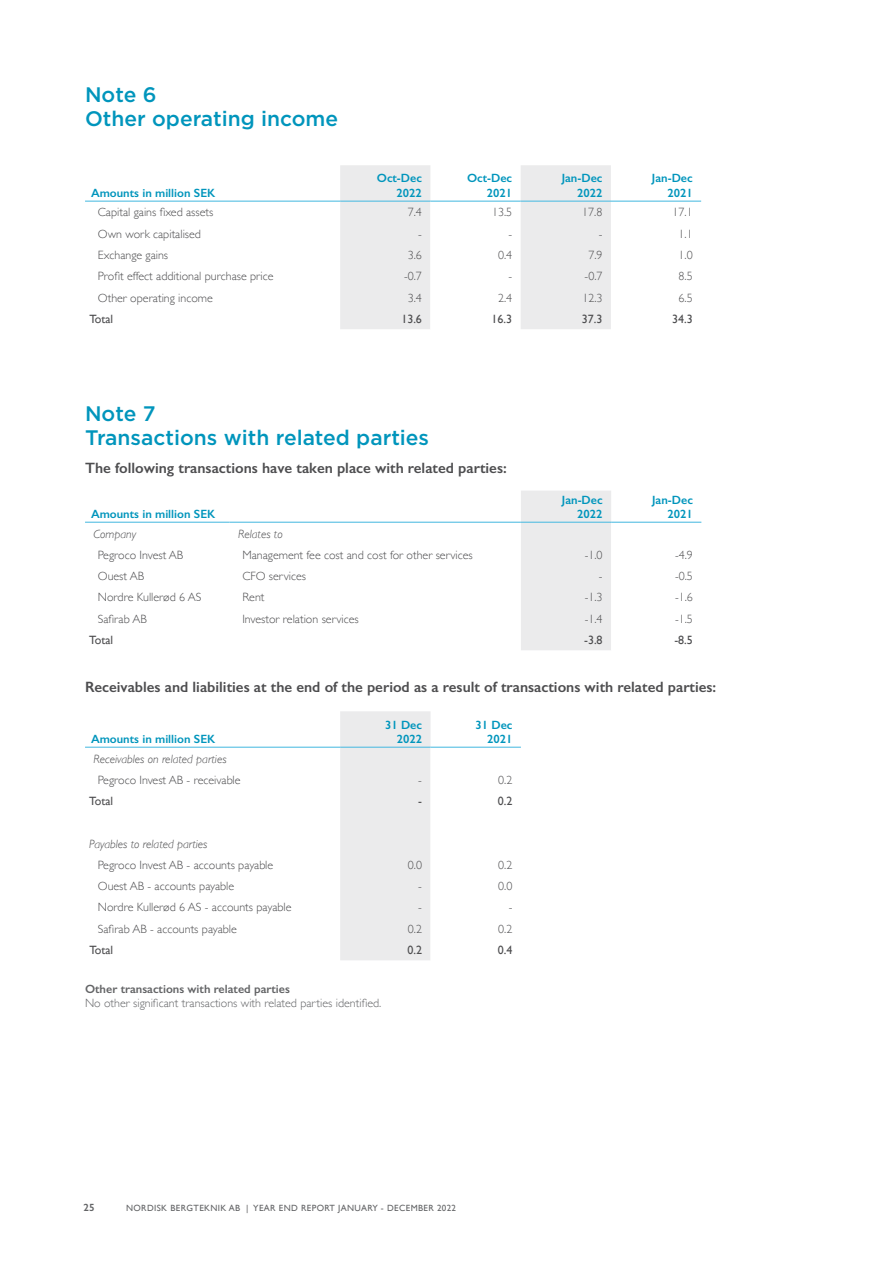
<style>
.page{position:relative;width:893px;height:1263px;background:#fff}
.page>*{position:absolute;margin:0;border:0;box-sizing:border-box;transform-origin:0 0}
.t1{font:500 21px/23.7px "Gotham";color:#0095bc}
.t2{font:600 15px "Gill Sans";color:#4d4d4f}
.t3{font:300 12px "Gill Sans";color:#4d4d4f}
.t4{font:600 12px/14.4px "Gill Sans";color:#0095bc;text-align:right}
.t5{font:italic 300 12px "Gill Sans";color:#4d4d4f}
.t6{font:300 12px "Gill Sans";color:#636466}
.t7{font:12px "Gill Sans";color:#4d4d4f}
.t8{font:600 12px "Gill Sans";color:#636466}
.t9{font:600 10.5px "Gill Sans";color:#636466}
.t10{font:9px "Gill Sans";letter-spacing:.04em;color:#636466}
</style>
<div class="page">
<svg style="left:340px;top:165px;width:271px;height:164px"></svg>
<hr style="left:85px;top:201px;width:255px;height:1px;background:#4cbbe1">
<hr style="left:340px;top:201px;width:90px;height:1px;background:#4cbbe1">
<hr style="left:521px;top:201px;width:90px;height:1px;background:#4cbbe1">
<hr style="left:611px;top:201px;width:90px;height:1px;background:#4cbbe1">
<hr style="left:430px;top:201px;width:91px;height:1px;background:#4cbbe1">
<svg style="left:85px;top:491px;width:616px;height:159px"></svg>
<hr style="left:85px;top:522px;width:145px;height:1px;background:#4cbbe1">
<hr style="left:230px;top:522px;width:291px;height:1px;background:#4cbbe1">
<hr style="left:521px;top:522px;width:90px;height:1px;background:#4cbbe1">
<hr style="left:611px;top:522px;width:90px;height:1px;background:#4cbbe1">
<svg style="left:340px;top:711px;width:181px;height:249px"></svg>
<hr style="left:85px;top:747px;width:255px;height:1px;background:#4cbbe1">
<hr style="left:340px;top:747px;width:91px;height:1px;background:#4cbbe1">
<hr style="left:431px;top:747px;width:90px;height:1px;background:#4cbbe1">
<h1 class="t1" style="left:85px;top:82px;width:255px">Note 6<br>Other operating income</h1>
<p class="t4" style="left:91px;top:186px;width:126px">Amounts in million SEK</p>
<p class="t4" style="left:377px;top:171px;width:47px">Oct-Dec<br>2022</p>
<p class="t4" style="left:467px;top:171px;width:47px">Oct-Dec<br>2021</p>
<p class="t4" style="left:562px;top:171px;width:42px">Jan-Dec<br>2022</p>
<p class="t4" style="left:652px;top:171px;width:42px">Jan-Dec<br>2021</p>
<p class="t3" style="left:98px;top:203px;width:117px">Capital gains fixed assets</p>
<p class="t3" style="left:408px;top:203px;width:16px">7.4</p>
<p class="t3" style="left:492px;top:203px;width:22px">13.5</p>
<p class="t3" style="left:582px;top:203px;width:22px">17.8</p>
<p class="t3" style="left:672px;top:203px;width:22px">17.1</p>
<p class="t3" style="left:98px;top:224px;width:105px">Own work capitalised</p>
<p class="t3" style="left:418px;top:224px;width:5px">-</p>
<p class="t3" style="left:508px;top:224px;width:5px">-</p>
<p class="t3" style="left:599px;top:224px;width:5px">-</p>
<p class="t3" style="left:679px;top:224px;width:16px">1.1</p>
<p class="t3" style="left:98px;top:246px;width:72px">Exchange gains</p>
<p class="t3" style="left:408px;top:246px;width:16px">3.6</p>
<p class="t3" style="left:498px;top:246px;width:16px">0.4</p>
<p class="t3" style="left:588px;top:246px;width:16px">7.9</p>
<p class="t3" style="left:679px;top:246px;width:16px">1.0</p>
<p class="t3" style="left:98px;top:267px;width:177px">Profit effect additional purchase price</p>
<p class="t3" style="left:404px;top:267px;width:19px">-0.7</p>
<p class="t3" style="left:508px;top:267px;width:5px">-</p>
<p class="t3" style="left:585px;top:267px;width:19px">-0.7</p>
<p class="t3" style="left:679px;top:267px;width:16px">8.5</p>
<p class="t3" style="left:98px;top:288px;width:117px">Other operating income</p>
<p class="t3" style="left:408px;top:288px;width:16px">3.4</p>
<p class="t3" style="left:498px;top:288px;width:16px">2.4</p>
<p class="t3" style="left:582px;top:288px;width:22px">12.3</p>
<p class="t3" style="left:679px;top:288px;width:16px">6.5</p>
<p class="t7" style="left:89px;top:312px;width:25px">Total</p>
<p class="t7" style="left:401px;top:312px;width:22px">13.6</p>
<p class="t7" style="left:492px;top:312px;width:22px">16.3</p>
<p class="t7" style="left:582px;top:312px;width:22px">37.3</p>
<p class="t7" style="left:672px;top:312px;width:22px">34.3</p>
<h1 class="t1" style="left:85px;top:402px;width:346px">Note 7<br>Transactions with related parties</h1>
<p class="t2" style="left:85px;top:459px;width:423px">The following transactions have taken place with related parties:</p>
<p class="t4" style="left:91px;top:507px;width:126px">Amounts in million SEK</p>
<p class="t4" style="left:562px;top:492px;width:42px">Jan-Dec<br>2022</p>
<p class="t4" style="left:652px;top:492px;width:42px">Jan-Dec<br>2021</p>
<p class="t5" style="left:94px;top:527px;width:44px">Company</p>
<p class="t5" style="left:238px;top:527px;width:46px">Relates to</p>
<p class="t3" style="left:98px;top:545px;width:87px">Pegroco Invest AB</p>
<p class="t3" style="left:242px;top:545px;width:232px">Management fee cost and cost for other services</p>
<p class="t3" style="left:585px;top:545px;width:19px">-1.0</p>
<p class="t3" style="left:675px;top:545px;width:19px">-4.9</p>
<p class="t3" style="left:98px;top:567px;width:48px">Ouest AB</p>
<p class="t3" style="left:242px;top:567px;width:65px">CFO services</p>
<p class="t3" style="left:599px;top:567px;width:5px">-</p>
<p class="t3" style="left:675px;top:567px;width:19px">-0.5</p>
<p class="t3" style="left:98px;top:588px;width:105px">Nordre Kullerød 6 AS</p>
<p class="t3" style="left:242px;top:588px;width:24px">Rent</p>
<p class="t3" style="left:585px;top:588px;width:19px">-1.3</p>
<p class="t3" style="left:675px;top:588px;width:19px">-1.6</p>
<p class="t3" style="left:98px;top:609px;width:51px">Safirab AB</p>
<p class="t3" style="left:242px;top:609px;width:118px">Investor relation services</p>
<p class="t3" style="left:585px;top:609px;width:19px">-1.4</p>
<p class="t3" style="left:675px;top:609px;width:19px">-1.5</p>
<p class="t7" style="left:89px;top:633px;width:25px">Total</p>
<p class="t7" style="left:584px;top:633px;width:20px">-3.8</p>
<p class="t7" style="left:674px;top:633px;width:20px">-8.5</p>
<p class="t2" style="left:85px;top:678px;width:633px">Receivables and liabilities at the end of the period as a result of transactions with related parties:</p>
<p class="t4" style="left:91px;top:731px;width:126px">Amounts in million SEK</p>
<p class="t4" style="left:385px;top:717px;width:39px">31 Dec<br>2022</p>
<p class="t4" style="left:475px;top:717px;width:39px">31 Dec<br>2021</p>
<p class="t5" style="left:94px;top:752px;width:135px">Receivables on related parties</p>
<p class="t3" style="left:98px;top:770px;width:144px">Pegroco Invest AB - receivable</p>
<p class="t3" style="left:418px;top:770px;width:5px">-</p>
<p class="t3" style="left:498px;top:770px;width:16px">0.2</p>
<p class="t7" style="left:89px;top:794px;width:25px">Total</p>
<p class="t7" style="left:418px;top:794px;width:5px">-</p>
<p class="t7" style="left:498px;top:794px;width:16px">0.2</p>
<p class="t5" style="left:89px;top:837px;width:120px">Payables to related parties</p>
<p class="t3" style="left:98px;top:855px;width:177px">Pegroco Invest AB - accounts payable</p>
<p class="t3" style="left:408px;top:855px;width:16px">0.0</p>
<p class="t3" style="left:498px;top:855px;width:16px">0.2</p>
<p class="t3" style="left:98px;top:877px;width:138px">Ouest AB - accounts payable</p>
<p class="t3" style="left:418px;top:877px;width:5px">-</p>
<p class="t3" style="left:498px;top:877px;width:16px">0.0</p>
<p class="t3" style="left:98px;top:898px;width:195px">Nordre Kullerød 6 AS - accounts payable</p>
<p class="t3" style="left:418px;top:898px;width:5px">-</p>
<p class="t3" style="left:509px;top:898px;width:5px">-</p>
<p class="t3" style="left:98px;top:919px;width:141px">Safirab AB - accounts payable</p>
<p class="t3" style="left:408px;top:919px;width:16px">0.2</p>
<p class="t3" style="left:498px;top:919px;width:16px">0.2</p>
<p class="t7" style="left:89px;top:943px;width:25px">Total</p>
<p class="t7" style="left:407px;top:943px;width:16px">0.2</p>
<p class="t7" style="left:498px;top:943px;width:16px">0.4</p>
<p class="t8" style="left:85px;top:981px;width:206px">Other transactions with related parties</p>
<p class="t6" style="left:85px;top:993px;width:298px">No other significant transactions with related parties identified.</p>
<p class="t9" style="left:84px;top:1201px;width:13px">25</p>
<p class="t10" style="left:126px;top:1203px;width:331px">NORDISK BERGTEKNIK AB | YEAR END REPORT JANUARY - DECEMBER 2022</p>
</div>
